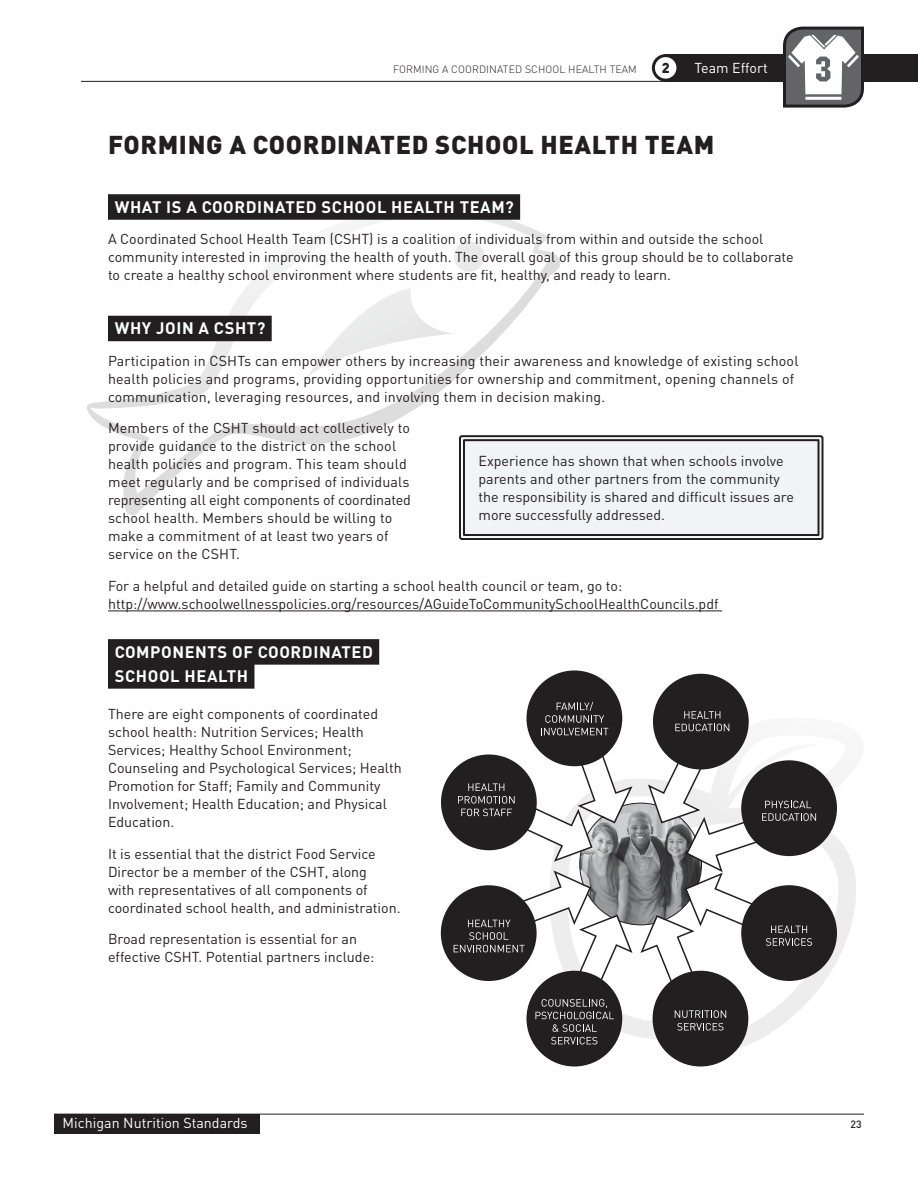
<style>
.page{position:relative;width:918px;height:1188px;background:#fff}
.page>*{position:absolute;margin:0;border:0;box-sizing:border-box;transform-origin:0 0}
.t1{font:900 25.5px "DIN Pro";letter-spacing:.025em;color:#231f20}
.Heading__No_Bar{font:700 16.5px "DIN Pro";letter-spacing:.035em;color:#fff}
.t2{font:14.25px/18px "DIN Pro";color:#231f20}
.t3{font:14.25px "DIN Pro";color:#fff}
.t4{font:900 14.25px "DIN Pro";color:#231f20}
.t5{font:300 10.5px "DIN Pro";letter-spacing:.01em;color:#231f20}
.t6{font:500 10.5px "DIN Pro";color:#231f20}
</style>
<div class="page">
<svg style="left:551px;top:777px;width:305px;height:274px"></svg>
<svg style="left:87px;top:205px;width:473px;height:310px"></svg>
<svg style="left:452px;top:239px;width:35px;height:35px"></svg>
<svg style="left:307px;top:288px;width:147px;height:89px"></svg>
<div style="left:108px;top:194px;width:412px;height:26px;background:#231f20"></div>
<div style="left:108px;top:316px;width:164px;height:25px;background:#231f20"></div>
<hr style="left:108px;top:611px;width:614px;height:1px;background:#231f20">
<div style="left:462px;top:438px;width:358px;height:99px;background:#f2f3f4"></div>
<div style="left:459px;top:435px;width:364px;height:105px;border:2px solid #231f20;border-radius:2px"></div>
<div style="left:463px;top:439px;width:356px;height:97px;border:2px solid #231f20"></div>
<img style="left:580px;top:803px;width:122px;height:122px;border-radius:61px">
<div style="left:526px;top:670px;width:96px;height:96px;background:#231f20;border-radius:50%"></div>
<div style="left:653px;top:674px;width:96px;height:96px;background:#231f20;border-radius:50%"></div>
<div style="left:441px;top:755px;width:96px;height:95px;background:#231f20;border-radius:50%"></div>
<svg style="left:458px;top:702px;width:175px;height:160px"></svg>
<div style="left:108px;top:639px;width:271px;height:26px;background:#231f20"></div>
<div style="left:108px;top:663px;width:146px;height:26px;background:#231f20"></div>
<div style="left:441px;top:885px;width:96px;height:96px;background:#231f20;border-radius:50%"></div>
<div style="left:526px;top:971px;width:96px;height:96px;background:#231f20;border-radius:50%"></div>
<svg style="left:454px;top:870px;width:178px;height:174px"></svg>
<div style="left:653px;top:971px;width:95px;height:96px;background:#231f20;border-radius:50%"></div>
<svg style="left:640px;top:711px;width:206px;height:320px"></svg>
<div style="left:54px;top:1114px;width:205px;height:20px;background:#231f20"></div>
<hr style="left:54px;top:1114px;width:810px;height:1px;background:#231f20">
<div style="left:666px;top:54px;width:252px;height:28px;background:#231f20"></div>
<hr style="left:81px;top:81px;width:756px;height:1px;background:#231f20">
<svg style="left:783px;top:26px;width:81px;height:82px"></svg>
<div style="left:653px;top:56px;width:25px;height:24px;background:#fff;border-radius:50%"></div>
<div style="left:652px;top:54px;width:27px;height:28px;border:3px solid #231f20;border-radius:50%"></div>
<p class="t5" style="left:393px;top:62px;width:245px">FORMING A COORDINATED SCHOOL HEALTH TEAM</p>
<p class="t4" style="left:662px;top:59px;width:9px">2</p>
<p class="t3" style="left:694px;top:58px;width:75px">Team Effort</p>
<p class="t1" style="left:108px;top:128px;width:608px">FORMING A COORDINATED SCHOOL HEALTH TEAM</p>
<p class="Heading__No_Bar" style="left:115px;top:196px;width:401px">WHAT IS A COORDINATED SCHOOL HEALTH TEAM?</p>
<p class="t2" style="left:108px;top:230px;width:687px">A Coordinated School Health Team (CSHT) is a coalition of individuals from within and outside the school community interested in improving the health of youth. The overall goal of this group should be to collaborate to create a healthy school environment where students are fit, healthy, and ready to learn.</p>
<p class="Heading__No_Bar" style="left:115px;top:317px;width:152px">WHY JOIN A CSHT?</p>
<p class="t2" style="left:108px;top:351px;width:692px">Participation in CSHTs can empower others by increasing their awareness and knowledge of existing school health policies and programs, providing opportunities for ownership and commitment, opening channels of communication, leveraging resources, and involving them in decision making.</p>
<p class="t2" style="left:108px;top:419px;width:305px">Members of the CSHT should act collectively to provide guidance to the district on the school health policies and program. This team should meet regularly and be comprised of individuals representing all eight components of coordinated school health. Members should be willing to make a commitment of at least two years of service on the CSHT.</p>
<p class="t2" style="left:108px;top:576px;width:612px">For a helpful and detailed guide on starting a school health council or team, go to: http://www.schoolwellnesspolicies.org/resources/AGuideToCommunitySchoolHealthCouncils.pdf</p>
<p class="t2" style="left:478px;top:451px;width:317px">Experience has shown that when schools involve parents and other partners from the community the responsibility is shared and difficult issues are more successfully addressed.</p>
<p class="Heading__No_Bar" style="left:115px;top:641px;width:260px">COMPONENTS OF COORDINATED</p>
<p class="Heading__No_Bar" style="left:115px;top:665px;width:135px">SCHOOL HEALTH</p>
<p class="t2" style="left:108px;top:705px;width:295px">There are eight components of coordinated school health: Nutrition Services; Health Services; Healthy School Environment; Counseling and Psychological Services; Health Promotion for Staff; Family and Community Involvement; Health Education; and Physical Education.</p>
<p class="t2" style="left:108px;top:844px;width:294px">It is essential that the district Food Service Director be a member of the CSHT, along<br>with representatives of all components of coordinated school health, and administration.</p>
<p class="t2" style="left:108px;top:930px;width:268px">Broad representation is essential for an effective CSHT. Potential partners include:</p>
<p class="t3" style="left:63px;top:1114px;width:186px">Michigan Nutrition Standards</p>
<p class="t6" style="left:851px;top:1117px;width:13px">23</p>
</div>
